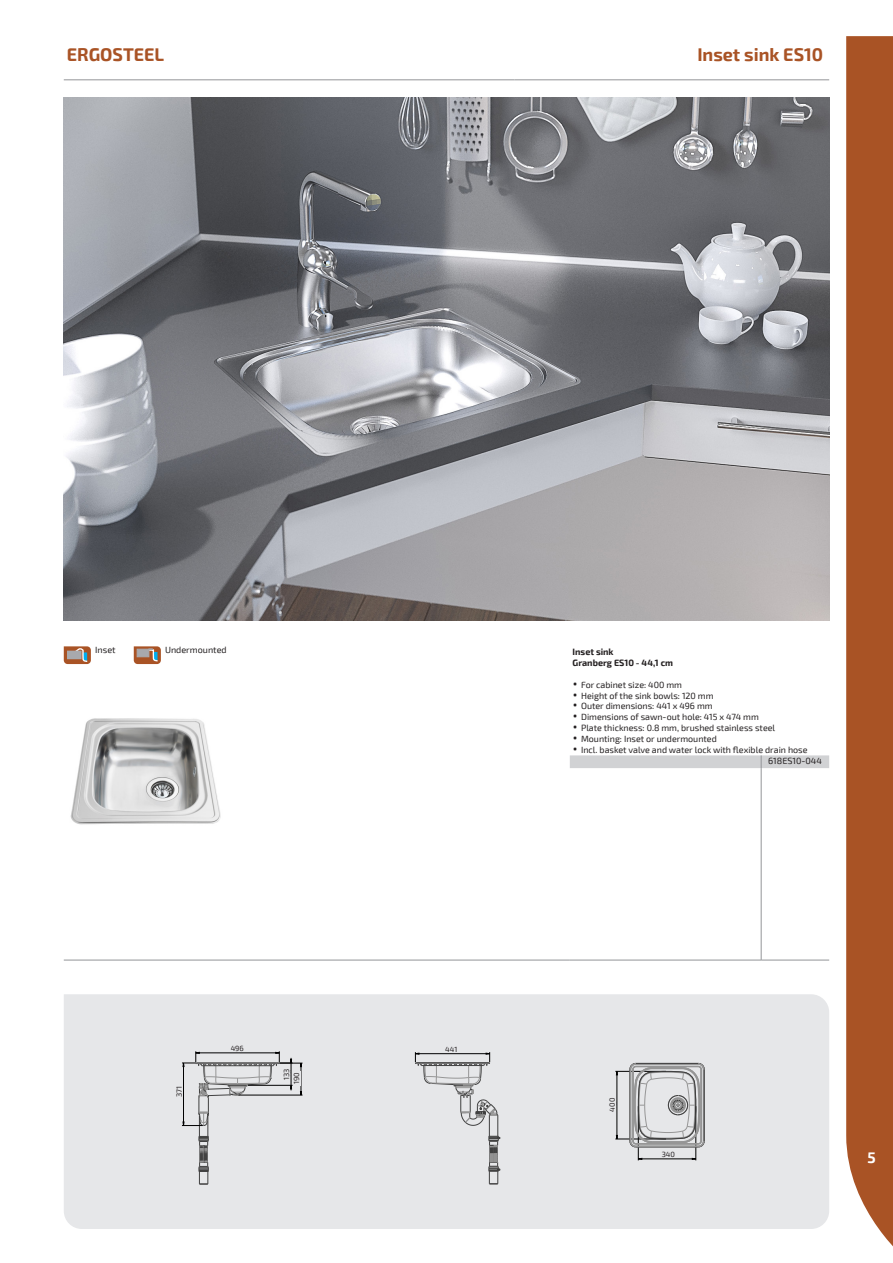
<style>
.page{position:relative;width:893px;height:1263px;background:#fff}
.page>*{position:absolute;margin:0;border:0;box-sizing:border-box;transform-origin:0 0}
.t1{font:700 18px "Exo 2";color:#a95325}
.t2{font:700 15px "Exo 2";color:#fff}
.t3{font:9px "Exo 2";color:#231f20}
.t4{font:700 9px/10.8px "Exo 2";color:#231f20}
.t5{font:7.5px "Exo 2";color:#231f20}
.t6{font:4.65px "Arial";color:#000}
.s1{font-size:15px}
</style>
<div class="page">
<div style="left:64px;top:994px;width:765px;height:235px;background:#e6e7e9"></div>
<img style="left:64px;top:98px;width:765px;height:523px">
<img style="left:70px;top:718px;width:151px;height:107px">
<svg style="left:415px;top:1052px;width:85px;height:133px;background:#d5d6d7"></svg>
<div style="left:444px;top:1045px;width:16px;height:8px;background:#e6e7e9"></div>
<hr style="left:617px;top:1071px;width:1px;height:68px;background:#000">
<hr style="left:638px;top:1158px;width:58px;height:1px;background:#000">
<hr style="left:638px;top:1106px;width:1px;height:54px;background:#000">
<hr style="left:615px;top:1139px;width:51px;height:1px;background:#000">
<hr style="left:696px;top:1106px;width:1px;height:54px;background:#000">
<hr style="left:615px;top:1071px;width:51px;height:1px;background:#000">
<hr style="left:636px;top:1147px;width:62px;height:1px;background:#404040">
<svg style="left:629px;top:1063px;width:76px;height:84px;background:#bbbcbd"></svg>
<div style="left:608px;top:1096px;width:8px;height:17px;background:#e6e7e9"></div>
<div style="left:660px;top:1150px;width:17px;height:8px;background:#e6e7e9"></div>
<svg style="left:182px;top:1051px;width:120px;height:135px;background:#d6d7d9"></svg>
<div style="left:229px;top:1044px;width:16px;height:8px;background:#e6e7e9"></div>
<div style="left:175px;top:1084px;width:8px;height:14px;background:#e6e7e9"></div>
<div style="left:283px;top:1067px;width:7px;height:14px;background:#e6e7e9"></div>
<div style="left:293px;top:1071px;width:8px;height:14px;background:#e6e7e9"></div>
<hr style="left:570px;top:960px;width:191px;height:1px;background:#939598">
<hr style="left:761px;top:960px;width:68px;height:1px;background:#939598">
<svg style="left:570px;top:755px;width:259px;height:13px;background:#d2d3d5"></svg>
<hr style="left:761px;top:768px;width:1px;height:192px;background:#939598">
<hr style="left:64px;top:960px;width:506px;height:1px;background:#939598">
<hr style="left:64px;top:80px;width:450px;height:1px;background:#939598">
<hr style="left:514px;top:80px;width:315px;height:1px;background:#939598">
<svg style="left:64px;top:646px;width:27px;height:18px"></svg>
<div style="left:67px;top:651px;width:14px;height:8px;background:#a8a9ad"></div>
<svg style="left:134px;top:646px;width:27px;height:18px"></svg>
<div style="left:846px;top:36px;width:47px;height:1211px;background:#a95325"></div>
<p class="t1" style="left:67px;top:44px;width:99px">ERGOSTEEL</p>
<p class="t1" style="left:697px;top:44px;width:127px">Inset sink ES10</p>
<p class="t3" style="left:95px;top:644px;width:22px">Inset</p>
<p class="t3" style="left:165px;top:644px;width:63px">Undermounted</p>
<p class="t5" style="left:175px;top:1097px;width:12px;rotate:-90deg">371</p>
<p class="t6" style="left:178px;top:1095px;width:9px;rotate:-90deg">371</p>
<p class="t5" style="left:231px;top:1044px;width:15px">496</p>
<p class="t6" style="left:233px;top:1047px;width:9px">496</p>
<p class="t5" style="left:282px;top:1080px;width:13px;rotate:-90deg">133</p>
<p class="t5" style="left:292px;top:1084px;width:13px;rotate:-90deg">190</p>
<p class="t6" style="left:285px;top:1077px;width:9px;rotate:-90deg">133</p>
<p class="t6" style="left:295px;top:1082px;width:9px;rotate:-90deg">190</p>
<p class="t5" style="left:445px;top:1045px;width:14px">441</p>
<p class="t6" style="left:448px;top:1048px;width:9px">441</p>
<p class="t4" style="left:573px;top:647px;width:102px">Inset sink<br>Granberg ES10 - 44,1 cm</p>
<p class="t3" style="left:573px;top:679px;width:111px"><span class="s1">•</span> For cabinet size: 400 mm</p>
<p class="t3" style="left:573px;top:690px;width:143px"><span class="s1">•</span> Height of the sink bowls: 120 mm</p>
<p class="t3" style="left:573px;top:701px;width:142px"><span class="s1">•</span> Outer dimensions: 441 x 496 mm</p>
<p class="t3" style="left:573px;top:712px;width:188px"><span class="s1">•</span> Dimensions of sawn-out hole: 415 x 474 mm</p>
<p class="t3" style="left:573px;top:723px;width:204px"><span class="s1">•</span> Plate thickness: 0.8 mm, brushed stainless steel</p>
<p class="t3" style="left:573px;top:733px;width:146px"><span class="s1">•</span> Mounting: Inset or undermounted</p>
<p class="t3" style="left:573px;top:744px;width:237px"><span class="s1">•</span> Incl. basket valve and water lock with flexible drain hose</p>
<p class="t3" style="left:768px;top:756px;width:55px">618ES10-044</p>
<p class="t5" style="left:608px;top:1111px;width:15px;rotate:-90deg">400</p>
<p class="t6" style="left:611px;top:1109px;width:9px;rotate:-90deg">402</p>
<p class="t5" style="left:662px;top:1150px;width:15px">340</p>
<p class="t6" style="left:665px;top:1153px;width:9px">342</p>
<h2 class="t2" style="left:868px;top:1149px;width:10px">5</h2>
</div>
